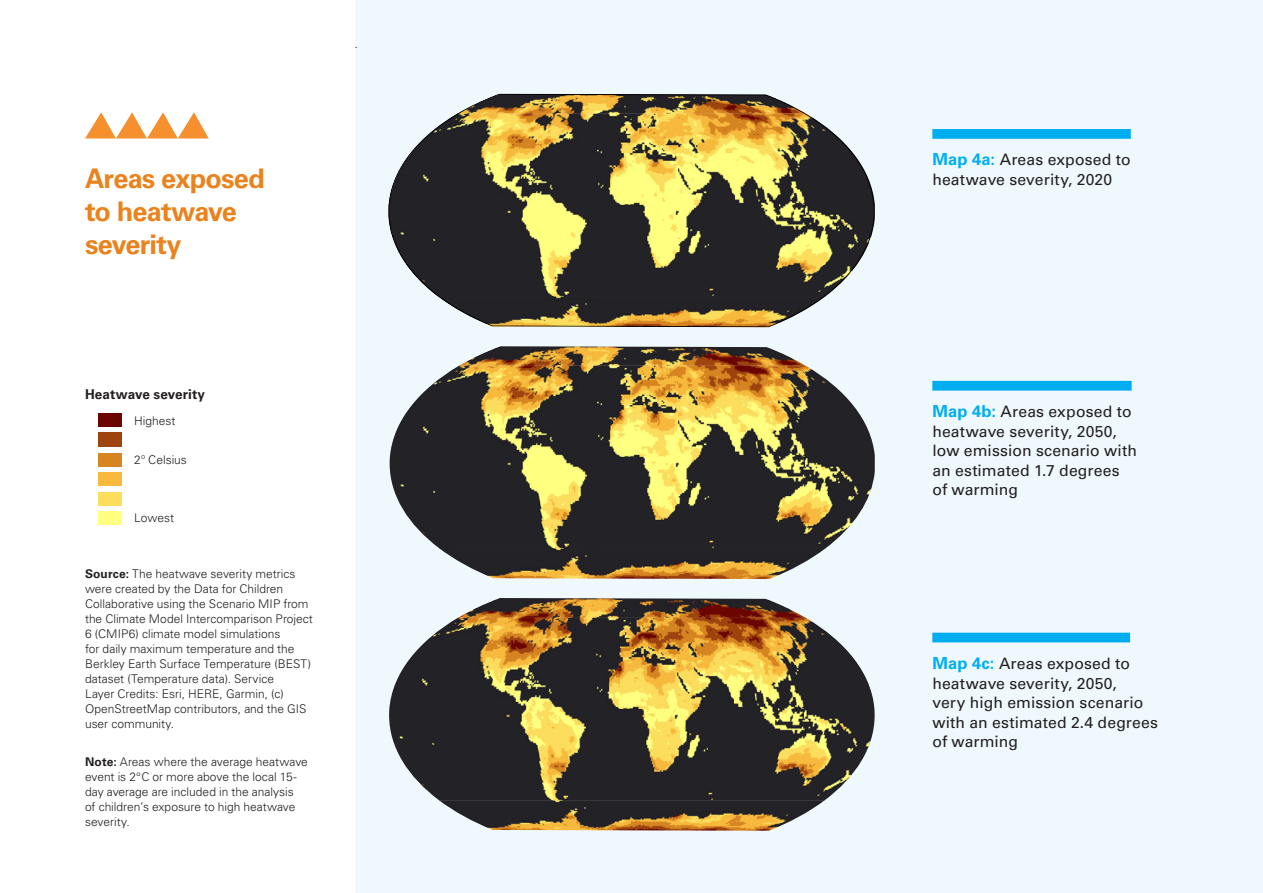
<style>
.page{position:relative;width:1263px;height:893px;background:#fff}
.page>*{position:absolute;margin:0;border:0;box-sizing:border-box;transform-origin:0 0}
.Body_text{font:700 27px/33px "Univers LT Pro 65";letter-spacing:-.025em;color:#ea821d}
.Map_title{font:15.75px/19.5px "Univers LT Pro 55 Roman";letter-spacing:.005em;color:#231f20}
.Key___Headline{font:700 13.5px "Univers LT Pro 65";letter-spacing:.01em;color:#231f20}
.Source_text{font:300 12px/15px "Univers LT Pro 45";color:#231f20}
.Key{font:300 12px "Univers LT Pro 45";color:#231f20}
.t1{font:8.55px "Univers LT Pro 55 Roman";color:#231f20}
.s1{font-family:"Univers LT Pro 65";font-weight:700}
.s2{font-family:"Univers LT Pro 65";font-weight:700;font-size:16.5px;color:#00aeef}
</style>
<div class="page">
<div style="left:355px;top:0;width:908px;height:893px;background:#eef8fd"></div>
<img style="left:458px;top:598px;width:348px;height:20px">
<img style="left:389px;top:618px;width:486px;height:182px">
<img style="left:439px;top:800px;width:386px;height:31px">
<svg style="left:388px;top:94px;width:487px;height:233px;background:#797152"></svg>
<img style="left:460px;top:346px;width:345px;height:19px">
<img style="left:390px;top:365px;width:485px;height:183px">
<img style="left:439px;top:548px;width:387px;height:31px">
<div style="left:932px;top:633px;width:198px;height:9px;background:#00aeef"></div>
<div style="left:932px;top:381px;width:200px;height:10px;background:#00aeef"></div>
<div style="left:932px;top:129px;width:199px;height:10px;background:#00aeef"></div>
<div style="left:98px;top:413px;width:24px;height:14px;background:#6b0500"></div>
<div style="left:98px;top:433px;width:24px;height:14px;background:#9e450f"></div>
<div style="left:98px;top:453px;width:24px;height:14px;background:#d68521"></div>
<div style="left:98px;top:472px;width:24px;height:14px;background:#f7ba3d"></div>
<div style="left:98px;top:492px;width:24px;height:13px;background:#fcde5c"></div>
<div style="left:98px;top:511px;width:24px;height:14px;background:#ffff80"></div>
<svg style="left:85px;top:112px;width:124px;height:26px"></svg>
<p class="Body_text" style="left:85px;top:162px;width:181px">Areas exposed to heatwave severity</p>
<p class="t1" style="left:355px;top:39px;width:4px">.</p>
<p class="Key___Headline" style="left:85px;top:386px;width:122px">Heatwave severity</p>
<p class="Key" style="left:134px;top:413px;width:43px">Highest</p>
<p class="Key" style="left:134px;top:452px;width:54px">2<sup>o</sup> Celsius</p>
<p class="Key" style="left:134px;top:510px;width:41px">Lowest</p>
<p class="Source_text" style="left:85px;top:566px;width:229px"><span class="s1">Source:</span> The heatwave severity metrics were created by the Data for Children Collaborative using the Scenario MIP from the Climate Model Intercomparison Project 6 (CMIP6) climate model simulations<br>for daily maximum temperature and the Berkley Earth Surface Temperature (BEST) dataset (Temperature data). Service<br>Layer Credits: Esri, HERE, Garmin, (c)<br>OpenStreetMap contributors, and the GIS user community.</p>
<p class="Source_text" style="left:85px;top:754px;width:224px"><span class="s1">Note:</span> Areas where the average heatwave event is 2°C or more above the local 15- day average are included in the analysis<br>of children’s exposure to high heatwave severity.</p>
<p class="Map_title" style="left:932px;top:150px;width:200px"><span class="s2">Map 4a:</span> Areas exposed to heatwave severity, 2020</p>
<p class="Map_title" style="left:932px;top:402px;width:206px"><span class="s2">Map 4b:</span> Areas exposed to heatwave severity, 2050, low emission scenario with an estimated 1.7 degrees of warming</p>
<p class="Map_title" style="left:932px;top:654px;width:227px"><span class="s2">Map 4c:</span> Areas exposed to heatwave severity, 2050,<br>very high emission scenario with an estimated 2.4 degrees of warming</p>
</div>
